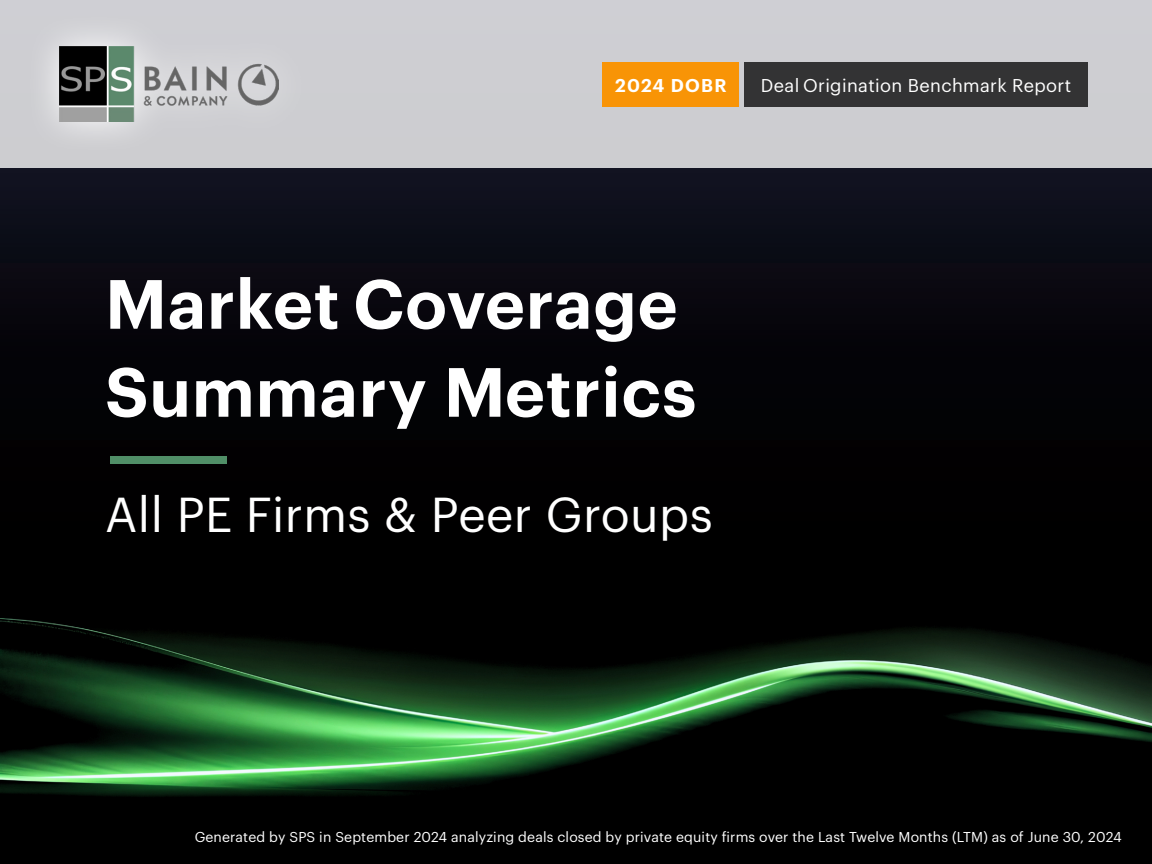
<style>
.page{position:relative;width:1152px;height:864px;background:#fff}
.page>*{position:absolute;margin:0;border:0;box-sizing:border-box;transform-origin:0 0}
.t1{font:600 68px/88px "Graphik";letter-spacing:.015em;color:#fff}
.t2{font:48px "Graphik";letter-spacing:.01em;color:#fff}
.t3{font:18.2px "Graphik";letter-spacing:.02em;color:#fff}
.t4{font:600 18.2px "Graphik";letter-spacing:.06em;color:#fff}
.t5{font:14px "Graphik";letter-spacing:.01em;color:#fff}
</style>
<div class="page">
<img style="left:0;top:572px;width:1152px;height:292px">
<svg style="left:0;top:167px;width:1152px;height:405px;background:#06060b"></svg>
<div style="left:111px;top:456px;width:116px;height:7px;background:#508e67"></div>
<div style="left:0;top:0;width:1152px;height:167px;background:#ceced2"></div>
<img style="left:59px;top:46px;width:220px;height:75px">
<div style="left:603px;top:62px;width:136px;height:44px;background:#f89406"></div>
<div style="left:744px;top:62px;width:343px;height:44px;background:#333334"></div>
<p class="t4" style="left:615px;top:71px;width:113px">2024 DOBR</p>
<p class="t3" style="left:761px;top:71px;width:312px">Deal Origination Benchmark Report</p>
<p class="t1" style="left:105px;top:254px;width:593px">Market Coverage<br>Summary Metrics</p>
<p class="t2" style="left:105px;top:478px;width:609px">All PE Firms &amp; Peer Groups</p>
<p class="t5" style="left:195px;top:826px;width:929px">Generated by SPS in September 2024 analyzing deals closed by private equity firms over the Last Twelve Months (LTM) as of June 30, 2024</p>
</div>
